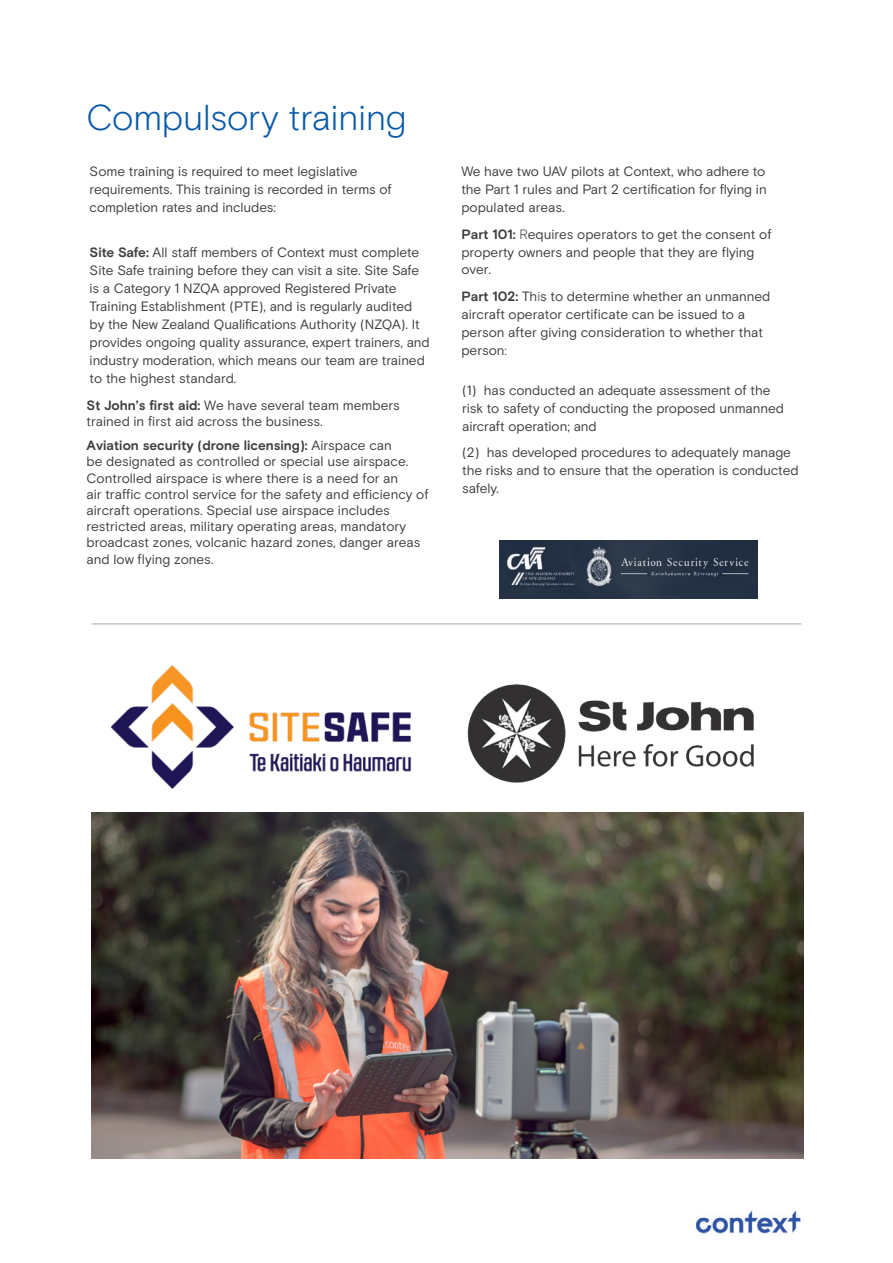
<style>
.page{position:relative;width:893px;height:1263px;background:#fff}
.page>*{position:absolute;margin:0;border:0;box-sizing:border-box;transform-origin:0 0}
.Name{font:300 36px "Basis Grotesque Pro";letter-spacing:-.005em;color:#0a5aaa}
.Name-2{font:13.5px/18px "Basis Grotesque Pro";color:#3e3e3f}
.Streamer_-_thin_larg{font:13.5px/18px "Basis Grotesque Pro";color:#3e3e3f}
.Name-3{font:13.5px/16.2px "Basis Grotesque Pro";color:#3e3e3f}
.s1{font-weight:700}
.s2{font-weight:300}
.s3{font-style:inherit}
</style>
<div class="page">
<img style="left:696px;top:1210px;width:105px;height:24px">
<hr style="left:92px;top:623px;width:709px;height:1px;background:#a8a9ad">
<img style="left:111px;top:665px;width:300px;height:124px">
<img style="left:92px;top:812px;width:711px;height:346px">
<img style="left:467px;top:684px;width:287px;height:99px">
<img style="left:500px;top:540px;width:257px;height:58px">
<p class="Name" style="left:87px;top:97px;width:321px">Compulsory training</p>
<p class="Name-2" style="left:90px;top:163px;width:304px">Some training is required to meet legislative requirements. This training is recorded in terms of completion rates and includes:</p>
<p class="Name-2" style="left:90px;top:243px;width:342px"><span class="s1">Site Safe:</span> All staff members of Context must complete Site Safe training before they can visit a site. Site Safe is a Category 1 NZQA approved Registered Private Training Establishment (PTE), and is regularly audited by the New Zealand Qualifications Authority (NZQA). It provides ongoing quality assurance, expert trainers, and industry moderation, which means our team are trained to the highest standard.</p>
<p class="Name-3" style="left:87px;top:397px;width:315px"><span class="s1">St John’s first aid:</span> We have several team members trained in first aid across the business.</p>
<p class="Name-2" style="left:87px;top:438px;width:344px;line-height:16.2px"><span class="s1">Aviation security (drone licensing):</span> Airspace can<br>be designated as controlled or special use airspace.<br>Controlled airspace is where there is a need for an<br>air traffic control service for the safety and efficiency of aircraft operations. Special use airspace includes restricted areas, military operating areas, mandatory broadcast zones, volcanic hazard zones, danger areas and low flying zones.</p>
<p class="Streamer_-_thin_larg" style="left:461px;top:163px;width:307px;text-align:justify">We have two UAV pilots at Context, who adhere to the Part 1 rules and Part 2 certification for flying in populated areas.</p>
<p class="Streamer_-_thin_larg" style="left:461px;top:225px;width:312px"><span class="s1">Part 101:</span> <span class="s2">R</span>equires operators to get the consent of property owners and people that they are flying over.</p>
<p class="Streamer_-_thin_larg" style="left:461px;top:287px;width:311px"><span class="s1">Part 102:</span> Th<span class="s2">i</span>s to determine whether <span class="s3">an</span> unmanned aircraft operator certificate <span class="s3">can be issued</span> to a person after giving consideration to whether that person<span class="s2">:</span></p>
<p class="Streamer_-_thin_larg" style="left:462px;top:381px;width:323px">(1) has conducted an adequate assessment of the risk to safety of conducting the proposed unmanned aircraft operation; and</p>
<p class="Streamer_-_thin_larg" style="left:462px;top:444px;width:338px">(2) has developed procedures to adequately manage the risks and to ensure that the operation is conducted safely.</p>
</div>
